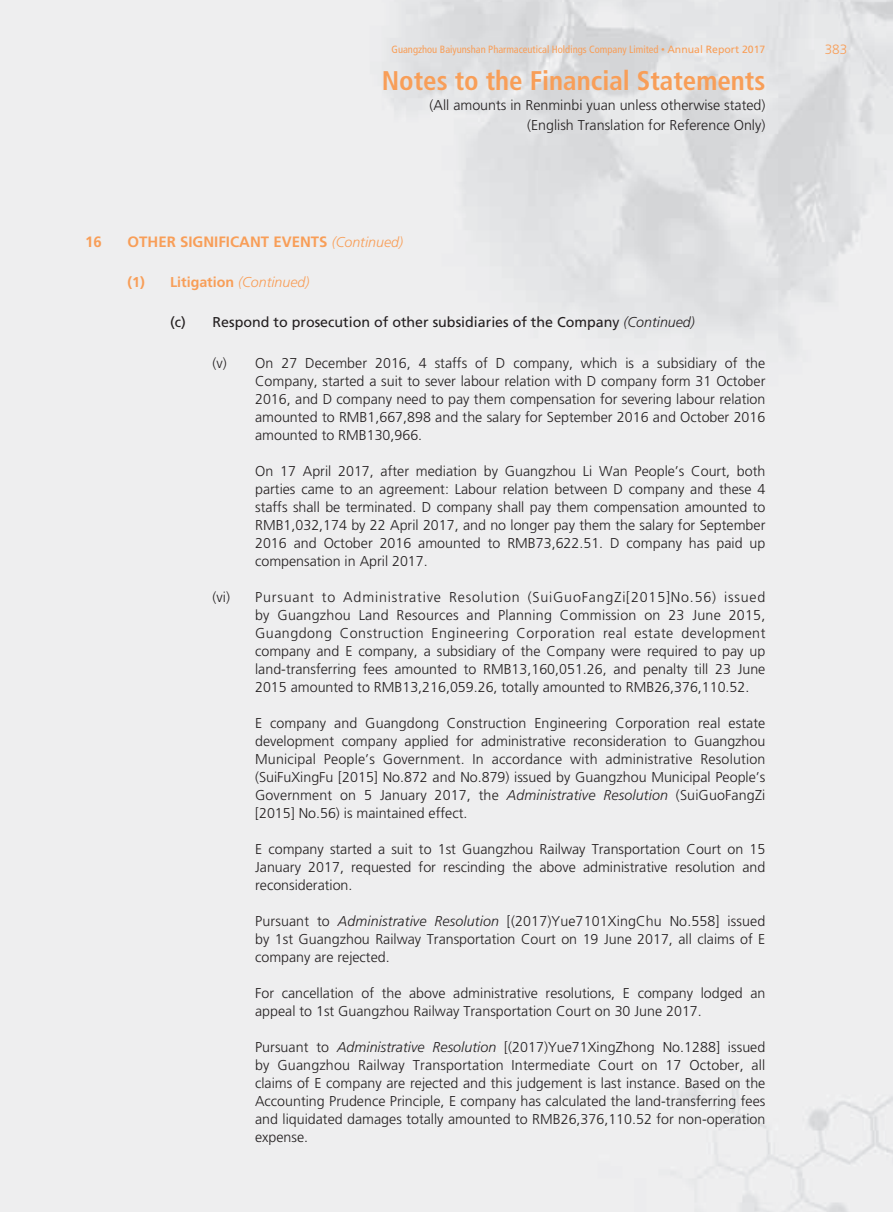
<style>
.page{position:relative;width:893px;height:1212px;background:#fff}
.page>*{position:absolute;margin:0;border:0;box-sizing:border-box;transform-origin:0 0}
.t1{font:700 condensed 27px "Frutiger";color:#f89e58}
.t2{font:700 15px "Frutiger";color:#f89e58}
.t3{font:300 14.25px/18px "Frutiger";color:#231f20;text-align:justify}
.t4{font:14.25px "Frutiger";color:#231f20}
.t5{font:700 14.25px "Frutiger";color:#f89e58}
.t6{font:300 13.5px "Frutiger";color:#f89e58}
.t7{font:condensed 10.5px "Frutiger";color:#f89e58}
.s1{font-stretch:normal;font-size:7.5px}
.s2{font-stretch:normal}
.s3{font-weight:300;font-style:italic;font-size:14.25px}
.s4{font-weight:300;font-style:italic}
.s5{font-style:italic}
</style>
<div class="page">
<p class="t7" style="left:392px;top:44px;width:375px">Guangzhou Baiyunshan Pharmaceutical Holdings Company Limited <span class="s1">•</span> <span class="s2">Annual Report 2017</span></p>
<p class="t6" style="left:825px;top:43px;width:24px">383</p>
<p class="t1" style="left:382px;top:67px;width:385px">Notes to the Financial Statements</p>
<p class="t3" style="left:430px;top:96px;width:337px;line-height:20.2px;text-align:right">(All amounts in Renminbi yuan unless otherwise stated) (English Translation for Reference Only)</p>
<p class="t2" style="left:85px;top:234px;width:18px">16</p>
<p class="t2" style="left:128px;top:234px;width:277px">OTHER SIGNIFICANT EVENTS <span class="s3">(Continued)</span></p>
<p class="t5" style="left:128px;top:275px;width:183px">(1) Litigation <span class="s4">(Continued)</span></p>
<p class="t4" style="left:170px;top:315px;width:526px">(c) Respond to prosecution of other subsidiaries of the Company <span class="s4">(Continued)</span></p>
<p class="t3" style="left:255px;top:354px;width:512px;text-indent:-43px">(v) On 27 December 2016, 4 staffs of D company, which is a subsidiary of the Company, started a suit to sever labour relation with D company form 31 October 2016, and D company need to pay them compensation for severing labour relation amounted to RMB1,667,898 and the salary for September 2016 and October 2016 amounted to RMB130,966.</p>
<p class="t3" style="left:255px;top:462px;width:512px">On 17 April 2017, after mediation by Guangzhou Li Wan People’s Court, both parties came to an agreement: Labour relation between D company and these 4 staffs shall be terminated. D company shall pay them compensation amounted to RMB1,032,174 by 22 April 2017, and no longer pay them the salary for September 2016 and October 2016 amounted to RMB73,622.51. D company has paid up compensation in April 2017.</p>
<p class="t3" style="left:213px;top:588px;width:19px">(vi)</p>
<p class="t3" style="left:255px;top:588px;width:512px">Pursuant to Administrative Resolution (SuiGuoFangZi[2015]No.56) issued by Guangzhou Land Resources and Planning Commission on 23 June 2015, Guangdong Construction Engineering Corporation real estate development company and E company, a subsidiary of the Company were required to pay up land-transferring fees amounted to RMB13,160,051.26, and penalty till 23 June 2015 amounted to RMB13,216,059.26, totally amounted to RMB26,376,110.52.</p>
<p class="t3" style="left:255px;top:714px;width:512px">E company and Guangdong Construction Engineering Corporation real estate development company applied for administrative reconsideration to Guangzhou Municipal People’s Government. In accordance with administrative Resolution (SuiFuXingFu [2015] No.872 and No.879) issued by Guangzhou Municipal People’s Government on 5 January 2017, the <span class="s5">Administrative Resolution</span> (SuiGuoFangZi [2015] No.56) is maintained effect.</p>
<p class="t3" style="left:255px;top:840px;width:512px">E company started a suit to 1st Guangzhou Railway Transportation Court on 15<br>January 2017, requested for rescinding the above administrative resolution and reconsideration.</p>
<p class="t3" style="left:255px;top:912px;width:512px">Pursuant to <span class="s5">Administrative Resolution</span> [(2017)Yue7101XingChu No.558] issued by 1st Guangzhou Railway Transportation Court on 19 June 2017, all claims of E company are rejected.</p>
<p class="t3" style="left:255px;top:984px;width:512px">For cancellation of the above administrative resolutions, E company lodged an appeal to 1st Guangzhou Railway Transportation Court on 30 June 2017.</p>
<p class="t3" style="left:255px;top:1038px;width:512px">Pursuant to <span class="s5">Administrative Resolution</span> [(2017)Yue71XingZhong No.1288] issued by Guangzhou Railway Transportation Intermediate Court on 17 October, all claims of E company are rejected and this judgement is last instance. Based on the Accounting Prudence Principle, E company has calculated the land-transferring fees and liquidated damages totally amounted to RMB26,376,110.52 for non-operation expense.</p>
</div>
